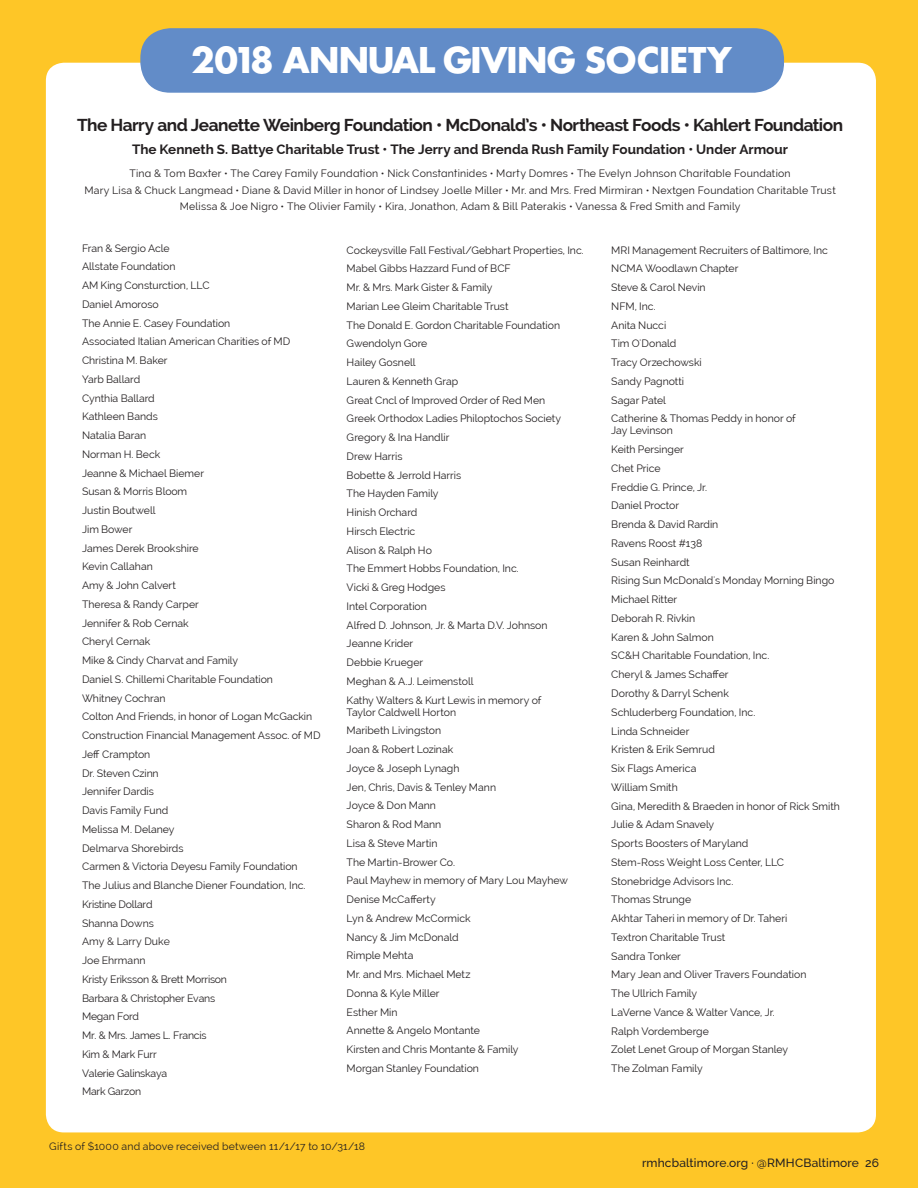
<style>
.page{position:relative;width:918px;height:1188px;background:#fec627}
.page>*{position:absolute;margin:0;border:0;box-sizing:border-box;transform-origin:0 0}
.staff_title{font:700 34.5px "Futura";letter-spacing:-.02em;color:#fff}
.staff_title-2{font:700 17.25px "Raleway";letter-spacing:-.03em;color:#231f20}
.staff_title-3{font:700 13.5px "Raleway";color:#231f20}
.staff_title-4{font:500 12px "Raleway";letter-spacing:.015em;color:#231f20}
.staff_title-5{font:10.5px/18.8px "Raleway";color:#231f20}
.staff_title-6{font:10.5px/16.5px "Raleway";letter-spacing:.02em;color:#231f20;text-align:center}
.s1{font-style:inherit}
</style>
<div class="page">
<div style="left:46px;top:63px;width:830px;height:1069px;background:#fff;border-radius:18px"></div>
<div style="left:140px;top:28px;width:644px;height:65px;background:#628cc8;border-radius:30px"></div>
<p class="staff_title" style="left:191px;top:36px;width:542px">2018 ANNUAL GIVING SOCIETY</p>
<p class="staff_title-2" style="left:77px;top:115px;width:768px">The Harry and Jeanette Weinberg Foundation • McDonald’s • Northeast Foods • Kahlert Foundation</p>
<p class="staff_title-3" style="left:132px;top:141px;width:657px">The Kenneth S. Battye Charitable Trust • The Jerry and Brenda Rush Family Foundation • Under Armour</p>
<p class="staff_title-6" style="left:84px;top:165px;width:753px">Tina &amp; Tom Baxter • The Carey Family Foundation • Nick Constantinides • Marty Domres • The Evelyn Johnson Charitable Foundation<br>Mary Lisa &amp; Chuck Langmead • Diane &amp; David Miller in honor of Lindsey Joelle Miller • Mr. and Mrs. Fred Mirmiran • Nextgen Foundation Charitable Trust<br>Melissa &amp; Joe Nigro • The Olivier Family • Kira, Jonathon, Adam &amp; Bill Paterakis • Vanessa &amp; Fred Smith and Family</p>
<p class="staff_title-5" style="left:82px;top:239px;width:240px">Fran &amp; Sergio Acle<br>Allstate Foundation<br>AM King Consturction, LLC<br>Daniel Amoroso<br>The Annie E. Casey Foundation<br>Associated Italian American Charities of MD<br>Christina M. Baker<br>Yarb Ballard<br>Cynthia Ballard<br>Kathleen Bands<br>Natalia Baran<br>Norman H. Beck<br>Jeanne &amp; Michael Biemer<br>Susan &amp; Morris Bloom<br>Justin Boutwell<br>Jim Bower<br>James Derek Brookshire<br>Kevin Callahan<br>Amy &amp; John Calvert<br>Theresa &amp; Randy Carper<br>Jennifer &amp; Rob Cernak<br>Cheryl Cernak<br>Mike &amp; Cindy Charvat and Family<br>Daniel S. Chillemi Charitable Foundation<br>Whitney Cochran<br>Colton And Friends, in honor of Logan McGackin<br>Construction Financial Management Assoc. of MD<br>Jeff Crampton<br>Dr. Steven Czinn<br>Jennifer Dardis<br>Davis Family Fund<br>Melissa M. Delaney<br>Delmarva Shorebirds<br>Carmen &amp; Victoria Deyesu Family Foundation<br>The Julius and Blanche Diener Foundation, Inc.<br>Kristine Dollard<br>Shanna Downs<br><span class="s1">Amy &amp; Larry Duke<br></span>Joe Ehrmann<br>Kristy Eriksson &amp; Brett Morrison<br>Barbara &amp; Christopher Evans<br>Megan Ford<br>Mr. &amp; Mrs. James L. Francis<br>Kim &amp; Mark Furr<br>Valerie Galinskaya<br>Mark Garzon</p>
<p class="staff_title-5" style="left:347px;top:240px;width:239px">Cockeysville Fall Festival/Gebhart Properties, Inc.</p>
<p class="staff_title-5" style="left:611px;top:241px;width:218px">MRI Management Recruiters of Baltimore, Inc</p>
<p class="staff_title-5" style="left:611px;top:259px;width:129px">NCMA Woodlawn Chapter</p>
<p class="staff_title-5" style="left:611px;top:278px;width:96px">Steve &amp; Carol Nevin</p>
<p class="staff_title-5" style="left:611px;top:297px;width:46px">NFM, Inc.</p>
<p class="staff_title-5" style="left:611px;top:316px;width:56px">Anita Nucci</p>
<p class="staff_title-5" style="left:611px;top:334px;width:67px">Tim O'Donald</p>
<p class="staff_title-5" style="left:611px;top:353px;width:92px">Tracy Orzechowski</p>
<p class="staff_title-5" style="left:611px;top:372px;width:74px">Sandy Pagnotti</p>
<p class="staff_title-5" style="left:611px;top:391px;width:56px">Sagar Patel</p>
<p class="staff_title-5" style="left:611px;top:413px;width:186px;line-height:12px">Catherine &amp; Thomas Peddy in honor of<br>Jay Levinson</p>
<p class="staff_title-5" style="left:611px;top:440px;width:74px">Keith Persinger</p>
<p class="staff_title-5" style="left:611px;top:459px;width:51px">Chet Price</p>
<p class="staff_title-5" style="left:611px;top:478px;width:98px">Freddie G. Prince, Jr.</p>
<p class="staff_title-5" style="left:611px;top:496px;width:69px">Daniel Proctor</p>
<p class="staff_title-5" style="left:611px;top:515px;width:109px">Brenda &amp; David Rardin</p>
<p class="staff_title-5" style="left:611px;top:534px;width:93px">Ravens Roost #138</p>
<p class="staff_title-5" style="left:611px;top:553px;width:80px">Susan Reinhardt</p>
<p class="staff_title-5" style="left:611px;top:571px;width:225px">Rising Sun McDonald's Monday Morning Bingo</p>
<p class="staff_title-5" style="left:611px;top:590px;width:67px">Michael Ritter</p>
<p class="staff_title-5" style="left:611px;top:609px;width:86px">Deborah R. Rivkin</p>
<p class="staff_title-5" style="left:611px;top:628px;width:104px">Karen &amp; John Salmon</p>
<p class="staff_title-5" style="left:611px;top:646px;width:160px">SC&amp;H Charitable Foundation, Inc.</p>
<p class="staff_title-5" style="left:611px;top:665px;width:119px">Cheryl &amp; James Schaffer</p>
<p class="staff_title-5" style="left:611px;top:684px;width:119px">Dorothy &amp; Darryl Schenk</p>
<p class="staff_title-5" style="left:611px;top:703px;width:146px">Schluderberg Foundation, Inc.</p>
<p class="staff_title-5" style="left:611px;top:721px;width:80px">Linda Schneider</p>
<p class="staff_title-5" style="left:611px;top:740px;width:105px">Kristen &amp; Erik Semrud</p>
<p class="staff_title-5" style="left:611px;top:759px;width:87px">Six Flags America</p>
<p class="staff_title-5" style="left:611px;top:778px;width:68px">William Smith</p>
<p class="staff_title-5" style="left:611px;top:796px;width:230px">Gina, Meredith &amp; Braeden in honor of Rick Smith</p>
<p class="staff_title-5" style="left:611px;top:815px;width:105px">Julie &amp; Adam Snavely</p>
<p class="staff_title-5" style="left:611px;top:834px;width:139px">Sports Boosters of Maryland</p>
<p class="staff_title-5" style="left:611px;top:853px;width:174px">Stem-Ross Weight Loss Center, LLC</p>
<p class="staff_title-5" style="left:611px;top:871px;width:124px">Stonebridge Advisors Inc.</p>
<p class="staff_title-5" style="left:611px;top:890px;width:81px">Thomas Strunge</p>
<p class="staff_title-5" style="left:611px;top:909px;width:178px">Akhtar Taheri in memory of Dr. Taheri</p>
<p class="staff_title-5" style="left:611px;top:928px;width:116px">Textron Charitable Trust</p>
<p class="staff_title-5" style="left:611px;top:946px;width:71px">Sandra Tonker</p>
<p class="staff_title-5" style="left:611px;top:965px;width:197px">Mary Jean and Oliver Travers Foundation</p>
<p class="staff_title-5" style="left:611px;top:984px;width:87px">The Ullrich Family</p>
<p class="staff_title-5" style="left:611px;top:1003px;width:165px">LaVerne Vance &amp; Walter Vance, Jr.</p>
<p class="staff_title-5" style="left:611px;top:1021px;width:99px">Ralph Vordemberge</p>
<p class="staff_title-5" style="left:611px;top:1040px;width:178px">Zolet Lenet Group of Morgan Stanley</p>
<p class="staff_title-5" style="left:611px;top:1059px;width:93px">The Zolman Family</p>
<p class="staff_title-5" style="left:347px;top:259px;width:166px">Mabel Gibbs Hazzard Fund of BCF</p>
<p class="staff_title-5" style="left:347px;top:278px;width:147px">Mr. &amp; Mrs. Mark Gister &amp; Family</p>
<p class="staff_title-5" style="left:347px;top:297px;width:163px">Marian Lee Gleim Charitable Trust</p>
<p class="staff_title-5" style="left:347px;top:315px;width:215px">The Donald E. Gordon Charitable Foundation</p>
<p class="staff_title-5" style="left:347px;top:334px;width:82px">Gwendolyn Gore</p>
<p class="staff_title-5" style="left:347px;top:353px;width:71px">Hailey Gosnell</p>
<p class="staff_title-5" style="left:347px;top:372px;width:113px">Lauren &amp; Kenneth Grap</p>
<p class="staff_title-5" style="left:347px;top:390px;width:200px">Great Cncl of Improved Order of Red Men</p>
<p class="staff_title-5" style="left:347px;top:409px;width:216px">Greek Orthodox Ladies Philoptochos Society</p>
<p class="staff_title-5" style="left:347px;top:428px;width:104px">Gregory &amp; Ina Handlir</p>
<p class="staff_title-5" style="left:347px;top:447px;width:57px">Drew Harris</p>
<p class="staff_title-5" style="left:347px;top:465px;width:116px">Bobette &amp; Jerrold Harris</p>
<p class="staff_title-5" style="left:347px;top:484px;width:94px">The Hayden Family</p>
<p class="staff_title-5" style="left:347px;top:503px;width:72px">Hinish Orchard</p>
<p class="staff_title-5" style="left:347px;top:522px;width:70px">Hirsch Electric</p>
<p class="staff_title-5" style="left:347px;top:540px;width:87px">Alison &amp; Ralph Ho</p>
<p class="staff_title-5" style="left:347px;top:559px;width:174px">The Emmert Hobbs Foundation, Inc.</p>
<p class="staff_title-5" style="left:347px;top:578px;width:100px">Vicki &amp; Greg Hodges</p>
<p class="staff_title-5" style="left:347px;top:597px;width:82px">Intel Corporation</p>
<p class="staff_title-5" style="left:347px;top:616px;width:202px">Alfred D. Johnson, Jr. &amp; Marta D.V. Johnson</p>
<p class="staff_title-5" style="left:347px;top:634px;width:68px">Jeanne Krider</p>
<p class="staff_title-5" style="left:347px;top:653px;width:78px">Debbie Krueger</p>
<p class="staff_title-5" style="left:347px;top:672px;width:128px">Meghan &amp; A.J. Leimenstoll</p>
<p class="staff_title-5" style="left:347px;top:694px;width:196px;line-height:12px">Kathy Walters &amp; Kurt Lewis in memory of<br>Taylor Caldwell Horton</p>
<p class="staff_title-5" style="left:347px;top:721px;width:96px">Maribeth Livingston</p>
<p class="staff_title-5" style="left:347px;top:740px;width:108px">Joan &amp; Robert Lozinak</p>
<p class="staff_title-5" style="left:347px;top:759px;width:114px">Joyce &amp; Joseph Lynagh</p>
<p class="staff_title-5" style="left:347px;top:778px;width:151px">Jen, Chris, Davis &amp; Tenley Mann</p>
<p class="staff_title-5" style="left:347px;top:796px;width:91px">Joyce &amp; Don Mann</p>
<p class="staff_title-5" style="left:347px;top:815px;width:96px">Sharon &amp; Rod Mann</p>
<p class="staff_title-5" style="left:347px;top:834px;width:92px">Lisa &amp; Steve Martin</p>
<p class="staff_title-5" style="left:347px;top:853px;width:110px">The Martin-Brower Co.</p>
<p class="staff_title-5" style="left:347px;top:871px;width:223px">Paul Mayhew in memory of Mary Lou Mayhew</p>
<p class="staff_title-5" style="left:347px;top:890px;width:91px">Denise McCafferty</p>
<p class="staff_title-5" style="left:347px;top:909px;width:126px">Lyn &amp; Andrew McCormick</p>
<p class="staff_title-5" style="left:347px;top:928px;width:113px">Nancy &amp; Jim McDonald</p>
<p class="staff_title-5" style="left:347px;top:946px;width:68px">Rimple Mehta</p>
<p class="staff_title-5" style="left:347px;top:965px;width:125px">Mr. and Mrs. Michael Metz</p>
<p class="staff_title-5" style="left:347px;top:984px;width:94px">Donna &amp; Kyle Miller</p>
<p class="staff_title-5" style="left:347px;top:1003px;width:52px">Esther Min</p>
<p class="staff_title-5" style="left:347px;top:1021px;width:135px">Annette &amp; Angelo Montante</p>
<p class="staff_title-5" style="left:347px;top:1040px;width:173px">Kirsten and Chris Montante &amp; Family</p>
<p class="staff_title-5" style="left:347px;top:1059px;width:134px">Morgan Stanley Foundation</p>
<p class="staff_title-6" style="left:49px;top:1138px;width:317px">Gifts of $1000 and above received between 11/1/17 to 10/31/18</p>
<p class="staff_title-4" style="left:642px;top:1156px;width:239px">rmhcbaltimore.org · @RMHCBaltimore 26</p>
</div>
